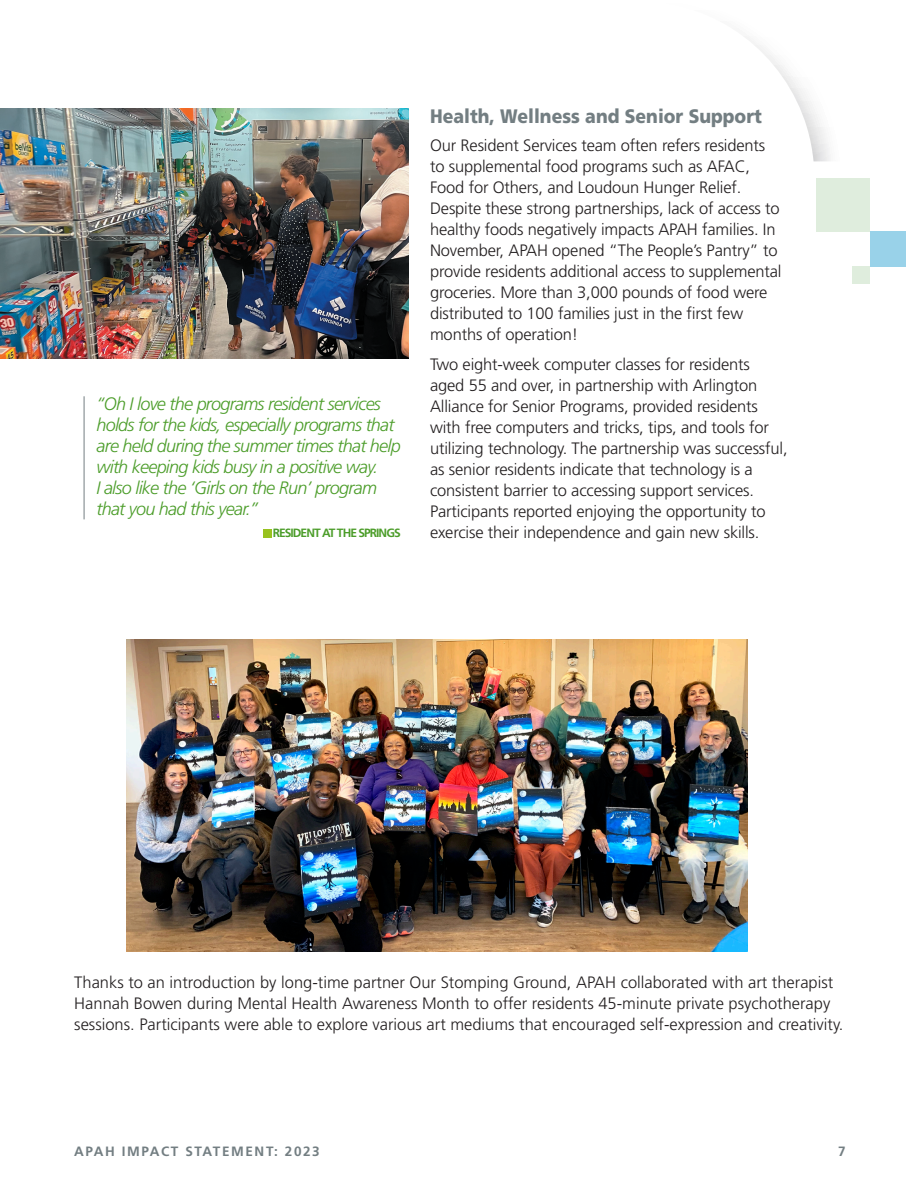
<style>
.page{position:relative;width:918px;height:1188px;background:#fff}
.page>*{position:absolute;margin:0;border:0;box-sizing:border-box;transform-origin:0 0}
.H3-gray{font:900 19.5px "Frutiger LT Std";color:#737e82;scale:.9 1}
.t1{font:italic 300 18px/21px "Frutiger LT Std";letter-spacing:-.04em;color:#4c9d2a}
.body_copy{font:300 16.5px/21px "Frutiger LT Std";letter-spacing:-.01em;color:#231f20}
.t2{font:700 13.5px "Frutiger LT Std";letter-spacing:.12em;color:#737e82}
.quotee{font:700 12px "Frutiger LT Std";letter-spacing:-.08em;color:#4c9d2a}
</style>
<div class="page">
<svg style="left:744px;top:36px;width:86px;height:125px"></svg>
<div style="left:870px;top:231px;width:35px;height:35px;background:#99d2e9"></div>
<div style="left:852px;top:266px;width:18px;height:18px;background:#dfeddd"></div>
<div style="left:816px;top:178px;width:53px;height:54px;background:#dfeddd"></div>
<div style="left:263px;top:529px;width:8px;height:8px;background:#98c21f"></div>
<hr style="left:84px;top:396px;width:1px;height:123px;background:#737e82">
<img style="left:127px;top:639px;width:621px;height:313px">
<img style="left:0;top:109px;width:408px;height:249px">
<p class="t1" style="left:96px;top:393px;width:306px">“Oh I love the programs resident services holds for the kids, especially programs that are held during the summer times that help with keeping kids busy in a positive way.<br>I also like the ‘Girls on the Run’ program that you had this year.”</p>
<p class="quotee" style="left:273px;top:526px;width:129px">RESIDENT AT THE SPRINGS</p>
<p class="H3-gray" style="left:430px;top:105px;width:370px">Health, Wellness and Senior Support</p>
<p class="body_copy" style="left:430px;top:135px;width:353px">Our Resident Services team often refers residents to supplemental food programs such as AFAC, Food for Others, and Loudoun Hunger Relief.<br>Despite these strong partnerships, lack of access to healthy foods negatively impacts APAH families. In November, APAH opened “The People’s Pantry” to provide residents additional access to supplemental groceries. More than 3,000 pounds of food were distributed to 100 families just in the first few months of operation!</p>
<p class="body_copy" style="left:430px;top:354px;width:359px">Two eight-week computer classes for residents aged 55 and over, in partnership with Arlington Alliance for Senior Programs, provided residents with free computers and tricks, tips, and tools for utilizing technology. The partnership was successful, as senior residents indicate that technology is a consistent barrier to accessing support services.<br>Participants reported enjoying the opportunity to exercise their independence and gain new skills.</p>
<p class="body_copy" style="left:74px;top:973px;width:771px">Thanks to an introduction by long-time partner Our Stomping Ground, APAH collaborated with art therapist<br>Hannah Bowen during Mental Health Awareness Month to offer residents 45-minute private psychotherapy sessions. Participants were able to explore various art mediums that encouraged self-expression and creativity.</p>
<p class="t2" style="left:74px;top:1143px;width:247px">APAH IMPACT STATEMENT: 2023</p>
<p class="t2" style="left:838px;top:1143px;width:9px">7</p>
</div>
